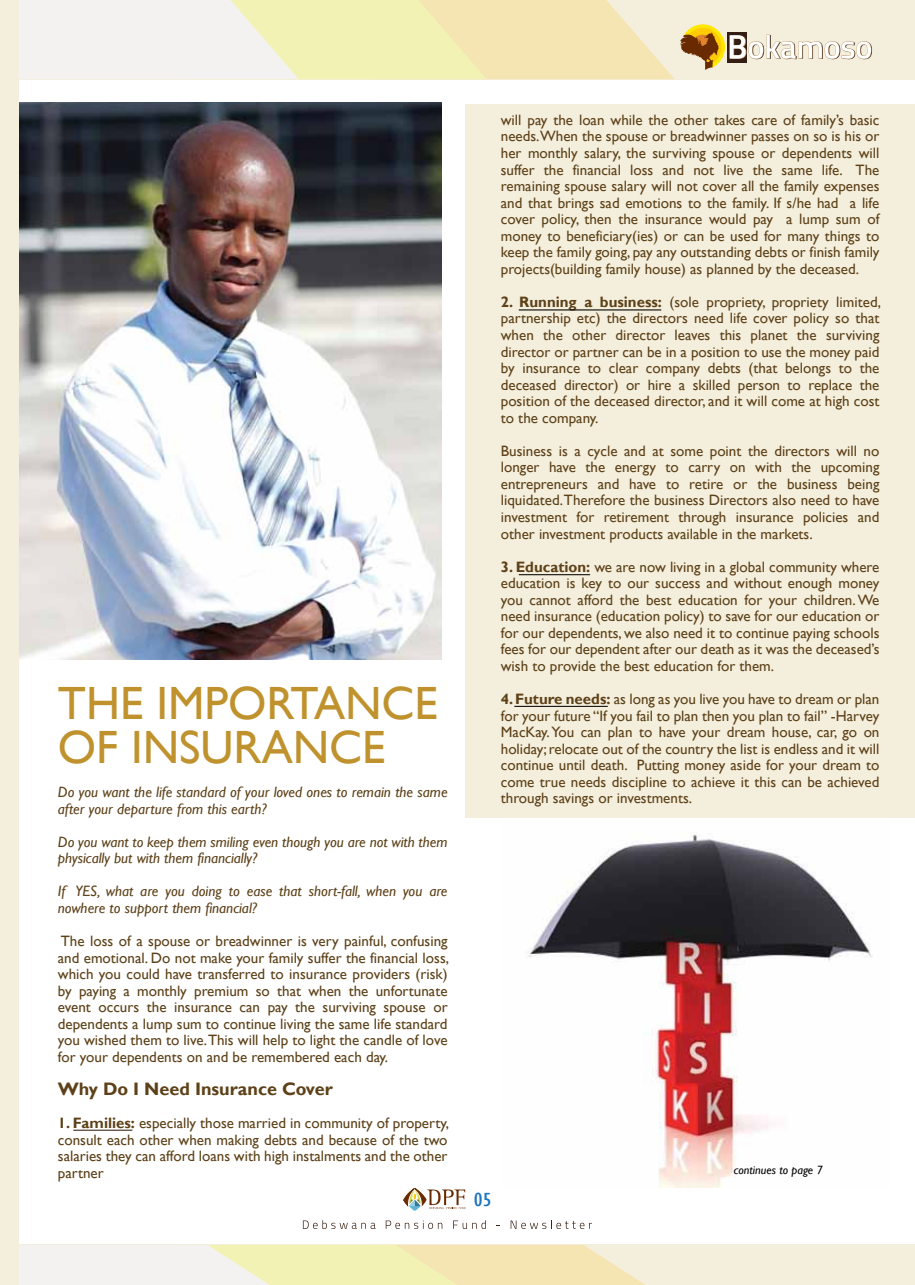
<style>
.page{position:relative;width:915px;height:1285px;background:#fff}
.page>*{position:absolute;margin:0;border:0;box-sizing:border-box;transform-origin:0 0}
.t1{font:46.65px/43.5px "Gill Sans";color:#bf922d}
.t2{font:condensed 19.5px "Gill Sans";color:#1c75bc;scale:1.25 1}
.t3{font:700 18px "Gill Sans";color:#5d4118}
.t4{font:15px/16.5px "Gill Sans";color:#5d4118;text-align:justify}
.t5{font:italic 15px/16.5px "Gill Sans";color:#5d4118}
.t6{font:italic 12px "Gill Sans";color:#000}
.s1{font-weight:700}
</style>
<div class="page">
<img style="left:502px;top:817px;width:387px;height:369px">
<div style="left:465px;top:104px;width:449px;height:713px;background:#f4efdd"></div>
<img style="left:19px;top:102px;width:422px;height:557px">
<div style="left:0;top:0;width:914px;height:79px;background:#f4efdd"></div>
<div style="left:0;top:1244px;width:914px;height:40px;background:#f4efdd"></div>
<svg style="left:19px;top:1245px;width:625px;height:39px;background:#f3edca"></svg>
<svg style="left:19px;top:0;width:852px;height:79px"></svg>
<div style="left:0;top:0;width:19px;height:1284px;background:#f4efdd"></div>
<svg style="left:403px;top:1188px;width:62px;height:22px"></svg>
<svg style="left:303px;top:1220px;width:72px;height:8px"></svg>
<svg style="left:385px;top:1220px;width:57px;height:8px"></svg>
<svg style="left:453px;top:1220px;width:33px;height:8px"></svg>
<svg style="left:510px;top:1220px;width:81px;height:8px"></svg>
<hr style="left:518px;top:310px;width:143px;height:1px;background:#000">
<hr style="left:518px;top:574px;width:71px;height:1px;background:#000">
<hr style="left:514px;top:706px;width:93px;height:1px;background:#000">
<hr style="left:73px;top:1129px;width:59px;height:1px;background:#3c2415">
<h1 class="t1" style="left:58px;top:682px;width:381px">THE IMPORTANCE<br>OF INSURANCE</h1>
<p class="t5" style="left:58px;top:784px;width:391px">Do you want the life standard of your loved ones to remain the same after your departure from this earth?</p>
<p class="t5" style="left:58px;top:833px;width:391px">Do you want to keep them smiling even though you are not with them physically but with them financially?</p>
<p class="t5" style="left:58px;top:883px;width:391px">If YES, what are you doing to ease that short-fall, when you are nowhere to support them financial?</p>
<p class="t4" style="left:58px;top:932px;width:392px">The loss of a spouse or breadwinner is very painful, confusing and emotional. Do not make your family suffer the financial loss, which you could have transferred to insurance providers (risk) by paying a monthly premium so that when the unfortunate event occurs the insurance can pay the surviving spouse or dependents a lump sum to continue living the same life standard you wished them to live.This will help to light the candle of love for your dependents on and be remembered each day.</p>
<p class="t3" style="left:58px;top:1077px;width:276px">Why Do I Need Insurance Cover</p>
<p class="t4" style="left:58px;top:1114px;width:392px"><span class="s1">1. Families:</span> especially those married in community of property, consult each other when making debts and because of the two salaries they can afford loans with high instalments and the other partner</p>
<p class="t4" style="left:500px;top:112px;width:380px">will pay the loan while the other takes care of family’s basic needs.When the spouse or breadwinner passes on so is his or her monthly salary, the surviving spouse or dependents will suffer the financial loss and not live the same life. The remaining spouse salary will not cover all the family expenses and that brings sad emotions to the family. If s/he had a life cover policy, then the insurance would pay a lump sum of money to beneficiary(ies) or can be used for many things to keep the family going, pay any outstanding debts or finish family projects(building family house) as planned by the deceased.</p>
<p class="t4" style="left:500px;top:294px;width:381px"><span class="s1">2. Running a business:</span> (sole propriety, propriety limited, partnership etc) the directors need life cover policy so that when the other director leaves this planet the surviving director or partner can be in a position to use the money paid by insurance to clear company debts (that belongs to the deceased director) or hire a skilled person to replace the position of the deceased director, and it will come at high cost to the company.</p>
<p class="t4" style="left:500px;top:442px;width:380px">Business is a cycle and at some point the directors will no longer have the energy to carry on with the upcoming entrepreneurs and have to retire or the business being liquidated. Therefore the business Directors also need to have investment for retirement through insurance policies and other investment products available in the markets.</p>
<p class="t4" style="left:500px;top:558px;width:380px"><span class="s1">3. Education:</span> we are now living in a global community where education is key to our success and without enough money you cannot afford the best education for your children. We need insurance (education policy) to save for our education or for our dependents, we also need it to continue paying schools fees for our dependent after our death as it was the deceased’s wish to provide the best education for them.</p>
<p class="t4" style="left:500px;top:690px;width:380px"><span class="s1">4. Future needs:</span> as long as you live you have to dream or plan for your future “If you fail to plan then you plan to fail” -Harvey MacKay. You can plan to have your dream house, car, go on holiday; relocate out of the country the list is endless and it will continue until death. Putting money aside for your dream to come true needs discipline to achieve it this can be achieved through savings or investments.</p>
<h2 class="t2" style="left:473px;top:1187px;width:16px">05</h2>
<p class="t6" style="left:733px;top:1162px;width:90px">continues to page 7</p>
</div>
